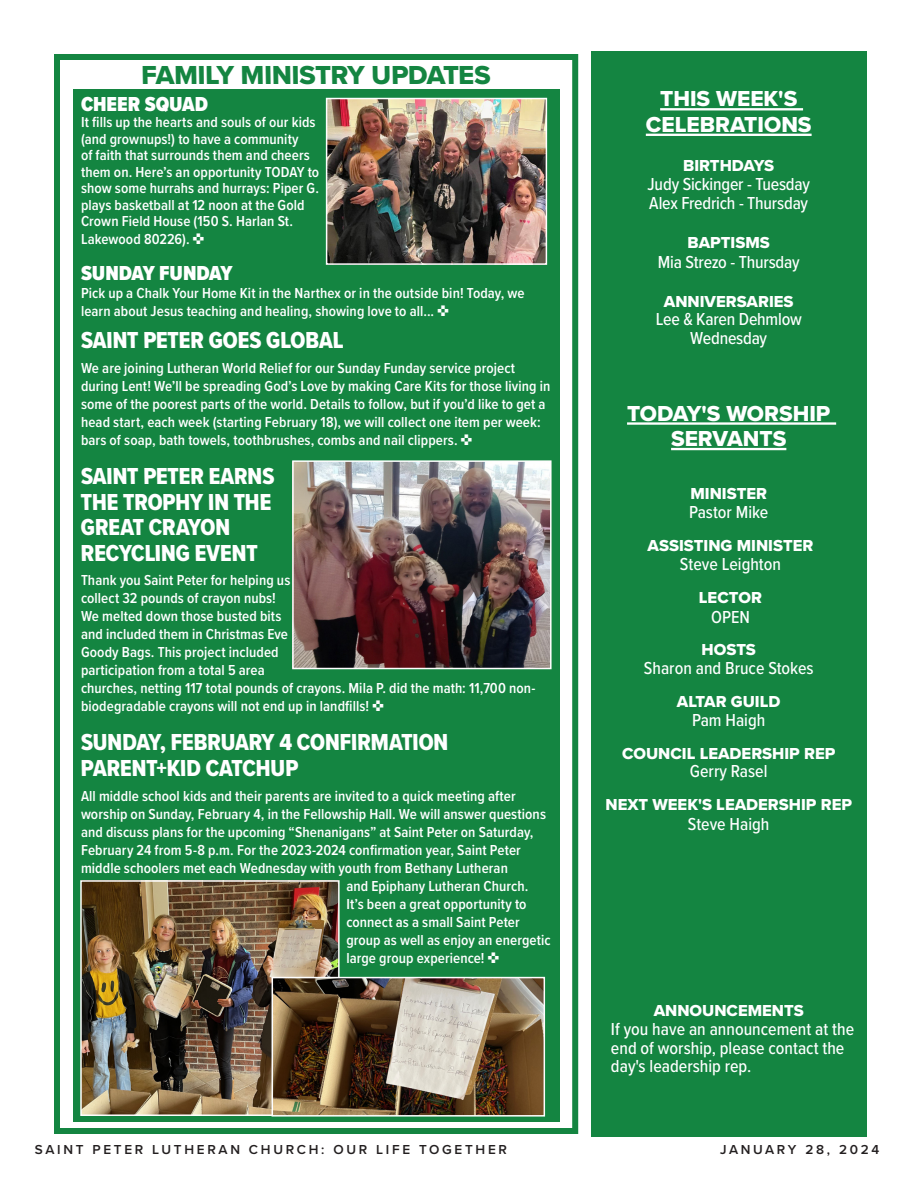
<style>
.page{position:relative;width:918px;height:1188px;background:#fff}
.page>*{position:absolute;margin:0;border:0;box-sizing:border-box;transform-origin:0 0}
.ARTICLE-3-BODY{font:27px "Proxima Nova Extrabld";color:#148541}
.ARTICLE-3-BODY-2{font:24px/25.5px "Proxima Nova Cond Extrabld";letter-spacing:-.045em;color:#fff}
.ARTICLE-3-BODY-3{font:24px/25.5px "Proxima Nova Cond Extrabld";letter-spacing:-.035em;color:#fff}
.ARTICLE-3-BODY-4{font:24px "Proxima Nova Cond Extrabld";letter-spacing:-.01em;color:#fff}
.t1{font:22.5px/25.5px "Proxima Nova Extrabld";color:#fff;text-align:center}
.ARTICLE-3-BODY-5{font:900 21px "Proxima Nova Cond";letter-spacing:-.005em;color:#fff}
.ARTICLE-1-SUBTITLE{font:500 18px/18.8px "Proxima Nova Cond";color:#fff;text-align:center}
.ARTICLE-1-SUBTITLE-2{font:16.5px "Proxima Nova Extrabld";color:#fff}
.ARTICLE-3-BODY-6{font:600 15px/18px "Proxima Nova Cond";letter-spacing:.005em;color:#fff}
.t2{font:600 13.5px "Proxima Nova";letter-spacing:.2em;color:#231f20}
</style>
<div class="page">
<div style="left:594px;top:54px;width:270px;height:1080px;background:#148541"></div>
<div style="left:591px;top:51px;width:276px;height:1086px;border:6px solid #148541"></div>
<div style="left:54px;top:54px;width:524px;height:1080px;border:6px solid #148541"></div>
<div style="left:73px;top:89px;width:486px;height:1033px;background:#148541"></div>
<hr style="left:660px;top:108px;width:143px;height:2px;background:#fff">
<hr style="left:646px;top:134px;width:166px;height:2px;background:#fff">
<hr style="left:627px;top:422px;width:209px;height:3px;background:#fff">
<hr style="left:671px;top:448px;width:115px;height:2px;background:#fff">
<img style="left:329px;top:101px;width:215px;height:161px">
<div style="left:326px;top:98px;width:221px;height:167px;border:2px solid #fff"></div>
<img style="left:295px;top:463px;width:254px;height:203px">
<div style="left:292px;top:460px;width:260px;height:209px;border:2px solid #fff"></div>
<img style="left:83px;top:883px;width:254px;height:230px">
<div style="left:80px;top:880px;width:260px;height:236px;border:2px solid #fff"></div>
<img style="left:275px;top:980px;width:267px;height:134px">
<div style="left:272px;top:977px;width:273px;height:140px;border:2px solid #fff"></div>
<p class="ARTICLE-3-BODY" style="left:141px;top:55px;width:352px">FAMILY MINISTRY UPDATES</p>
<p class="ARTICLE-3-BODY-5" style="left:81px;top:88px;width:128px">CHEER SQUAD</p>
<p class="ARTICLE-3-BODY-6" style="left:81px;top:113px;width:240px;line-height:16.5px">It fills up the hearts and souls of our kids (and grownups!) to have a community<br>of faith that surrounds them and cheers them on. Here’s an opportunity TODAY to show some hurrahs and hurrays: Piper G. plays basketball at 12 noon at the Gold Crown Field House (150 S. Harlan St.</p>
<p class="ARTICLE-3-BODY-6" style="left:81px;top:230px;width:125px">Lakewood 80226). ✜</p>
<p class="ARTICLE-3-BODY-5" style="left:81px;top:258px;width:153px">SUNDAY FUNDAY</p>
<p class="ARTICLE-3-BODY-6" style="left:81px;top:284px;width:445px">Pick up a Chalk Your Home Kit in the Narthex or in the outside bin! Today, we learn about Jesus teaching and healing, showing love to all... ✜</p>
<p class="ARTICLE-3-BODY-4" style="left:81px;top:323px;width:265px">SAINT PETER GOES GLOBAL</p>
<p class="ARTICLE-3-BODY-6" style="left:81px;top:359px;width:471px">We are joining Lutheran World Relief for our Sunday Funday service project during Lent! We’ll be spreading God’s Love by making Care Kits for those living in some of the poorest parts of the world. Details to follow, but if you’d like to get a head start, each week (starting February 18), we will collect one item per week: bars of soap, bath towels, toothbrushes, combs and nail clippers. ✜</p>
<p class="ARTICLE-3-BODY-2" style="left:81px;top:463px;width:196px">SAINT PETER EARNS<br>THE TROPHY IN THE<br>GREAT CRAYON<br>RECYCLING EVENT</p>
<p class="ARTICLE-3-BODY-6" style="left:81px;top:571px;width:456px">Thank you Saint Peter for helping us<br>collect 32 pounds of crayon nubs!<br>We melted down those busted bits<br>and included them in Christmas Eve<br>Goody Bags. This project included<br>participation from a total 5 area<br>churches, netting 117 total pounds of crayons. Mila P. did the math: 11,700 non&shy;biodegradable crayons will not end up in landfills! ✜</p>
<p class="ARTICLE-3-BODY-3" style="left:81px;top:729px;width:370px">SUNDAY, FEBRUARY 4 CONFIRMATION<br>PARENT+KID CATCHUP</p>
<p class="ARTICLE-3-BODY-6" style="left:81px;top:786px;width:436px">All middle school kids and their parents are invited to a quick meeting after</p>
<p class="ARTICLE-3-BODY-6" style="left:81px;top:804px;width:467px">worship on Sunday, February 4, in the Fellowship Hall. We will answer questions</p>
<p class="ARTICLE-3-BODY-6" style="left:81px;top:822px;width:454px">and discuss plans for the upcoming “Shenanigans” at Saint Peter on Saturday,</p>
<p class="ARTICLE-3-BODY-6" style="left:81px;top:840px;width:441px">February 24 from 5-8 p.m. For the 2023-2024 confirmation year, Saint Peter</p>
<p class="ARTICLE-3-BODY-6" style="left:81px;top:858px;width:428px">middle schoolers met each Wednesday with youth from Bethany Lutheran</p>
<p class="ARTICLE-3-BODY-6" style="left:346px;top:876px;width:183px">and Epiphany Lutheran Church.</p>
<p class="ARTICLE-3-BODY-6" style="left:346px;top:894px;width:182px">It’s been a great opportunity to</p>
<p class="ARTICLE-3-BODY-6" style="left:346px;top:912px;width:175px">connect as a small Saint Peter</p>
<p class="ARTICLE-3-BODY-6" style="left:346px;top:930px;width:206px">group as well as enjoy an energetic</p>
<p class="ARTICLE-3-BODY-6" style="left:346px;top:948px;width:154px">large group experience! ✜</p>
<p class="t1" style="left:646px;top:86px;width:167px">THIS WEEK'S<br>CELEBRATIONS</p>
<p class="ARTICLE-1-SUBTITLE-2" style="left:683px;top:153px;width:93px">BIRTHDAYS</p>
<p class="ARTICLE-1-SUBTITLE" style="left:648px;top:174px;width:164px">Judy Sickinger - Tuesday</p>
<p class="ARTICLE-1-SUBTITLE" style="left:649px;top:193px;width:160px">Alex Fredrich - Thursday</p>
<p class="ARTICLE-1-SUBTITLE-2" style="left:688px;top:230px;width:84px">BAPTISMS</p>
<p class="ARTICLE-1-SUBTITLE" style="left:658px;top:252px;width:143px">Mia Strezo - Thursday</p>
<p class="ARTICLE-1-SUBTITLE-2" style="left:664px;top:289px;width:131px">ANNIVERSARIES</p>
<p class="ARTICLE-1-SUBTITLE" style="left:656px;top:309px;width:148px">Lee &amp; Karen Dehmlow<br>Wednesday</p>
<p class="t1" style="left:627px;top:400px;width:205px">TODAY'S WORSHIP<br>SERVANTS</p>
<p class="ARTICLE-1-SUBTITLE-2" style="left:690px;top:482px;width:78px">MINISTER</p>
<p class="ARTICLE-1-SUBTITLE" style="left:689px;top:502px;width:81px">Pastor Mike</p>
<p class="ARTICLE-1-SUBTITLE-2" style="left:648px;top:533px;width:167px">ASSISTING MINISTER</p>
<p class="ARTICLE-1-SUBTITLE" style="left:680px;top:554px;width:103px">Steve Leighton</p>
<p class="ARTICLE-1-SUBTITLE-2" style="left:699px;top:585px;width:65px">LECTOR</p>
<p class="ARTICLE-1-SUBTITLE" style="left:711px;top:607px;width:40px">OPEN</p>
<p class="ARTICLE-1-SUBTITLE-2" style="left:702px;top:637px;width:56px">HOSTS</p>
<p class="ARTICLE-1-SUBTITLE" style="left:644px;top:658px;width:171px">Sharon and Bruce Stokes</p>
<p class="ARTICLE-1-SUBTITLE-2" style="left:677px;top:689px;width:105px">ALTAR GUILD</p>
<p class="ARTICLE-1-SUBTITLE" style="left:692px;top:710px;width:75px">Pam Haigh</p>
<p class="ARTICLE-1-SUBTITLE-2" style="left:622px;top:741px;width:215px">COUNCIL LEADERSHIP REP</p>
<p class="ARTICLE-1-SUBTITLE" style="left:690px;top:761px;width:79px">Gerry Rasel</p>
<p class="ARTICLE-1-SUBTITLE-2" style="left:605px;top:792px;width:248px">NEXT WEEK'S LEADERSHIP REP</p>
<p class="ARTICLE-1-SUBTITLE" style="left:688px;top:814px;width:83px">Steve Haigh</p>
<p class="ARTICLE-1-SUBTITLE-2" style="left:654px;top:998px;width:152px">ANNOUNCEMENTS</p>
<p class="ARTICLE-1-SUBTITLE" style="left:611px;top:1019px;width:245px;text-align:left">If you have an announcement at the end of worship, please contact the day's leadership rep.</p>
<p class="t2" style="left:35px;top:1139px;width:474px">SAINT PETER LUTHERAN CHURCH: OUR LIFE TOGETHER</p>
<p class="t2" style="left:720px;top:1139px;width:161px">JANUARY 28, 2024</p>
</div>
